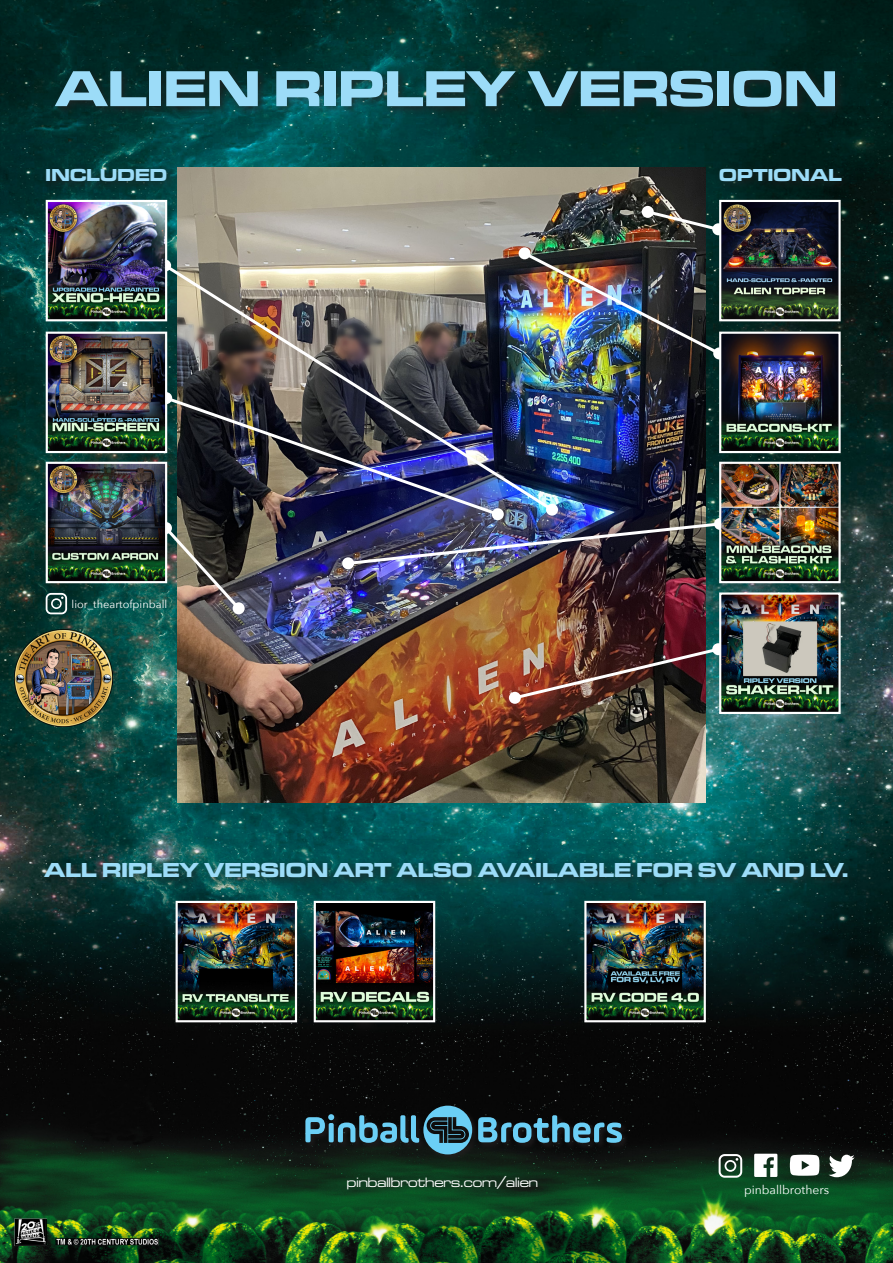
<style>
.page{position:relative;width:893px;height:1263px;background:#fff}
.page>*{position:absolute;margin:0;border:0;box-sizing:border-box;transform-origin:0 0}
.t1{font:700 expanded 52.35px "Microgramma DOT";letter-spacing:.015em;color:#9cdcf8}
.t2{font:700 expanded 21px "Microgramma DOT";letter-spacing:.015em;color:#9cdcf8}
.t3{font:700 expanded 18px "Microgramma DOT";letter-spacing:.015em;color:#9cdcf8}
.t4{font:500 expanded 14.1px "Microgramma DOT";color:#fff}
.t5{font:12.15px "Avenir Next";color:#fff}
.t6{font:10.95px "Avenir Next";color:#fff}
</style>
<div class="page">
<img style="left:0;top:0;width:893px;height:1263px">
<img style="left:177px;top:168px;width:529px;height:635px">
<div style="left:304px;top:1104px;width:325px;height:58px;background:#231f20;opacity:.75"></div>
<svg style="left:478px;top:1115px;width:144px;height:28px;background:#355f70"></svg>
<svg style="left:305px;top:1106px;width:167px;height:48px;background:#2c4d59"></svg>
<div style="left:343px;top:1171px;width:206px;height:28px;background:#231f20;opacity:.75"></div>
<svg style="left:828px;top:1155px;width:27px;height:22px"></svg>
<svg style="left:754px;top:1154px;width:23px;height:23px"></svg>
<svg style="left:719px;top:1154px;width:23px;height:24px"></svg>
<svg style="left:790px;top:1155px;width:29px;height:21px"></svg>
<img style="left:15px;top:629px;width:97px;height:98px">
<div style="left:50px;top:65px;width:796px;height:53px;background:#231f20;opacity:.75"></div>
<div style="left:42px;top:163px;width:136px;height:29px;background:#231f20;opacity:.75"></div>
<div style="left:40px;top:858px;width:818px;height:30px;background:#231f20;opacity:.75"></div>
<div style="left:715px;top:163px;width:137px;height:29px;background:#061e1b"></div>
<img style="left:174px;top:900px;width:124px;height:123px">
<img style="left:313px;top:900px;width:123px;height:123px">
<img style="left:583px;top:900px;width:124px;height:123px">
<img style="left:45px;top:199px;width:797px;height:516px">
<img style="left:15px;top:1217px;width:143px;height:28px">
<p class="t1" style="left:56px;top:53px;width:783px">ALIEN RIPLEY VERSION</p>
<p class="t3" style="left:46px;top:163px;width:123px">INCLUDED</p>
<p class="t6" style="left:72px;top:595px;width:97px">lior_theartofpinball</p>
<p class="t3" style="left:719px;top:163px;width:124px">OPTIONAL</p>
<p class="t2" style="left:45px;top:856px;width:805px">ALL RIPLEY VERSION ART ALSO AVAILABLE FOR SV AND LV.</p>
<p class="t4" style="left:347px;top:1173px;width:193px">pinballbrothers.com/alien</p>
<p class="t5" style="left:744px;top:1179px;width:87px">pinballbrothers</p>
</div>
